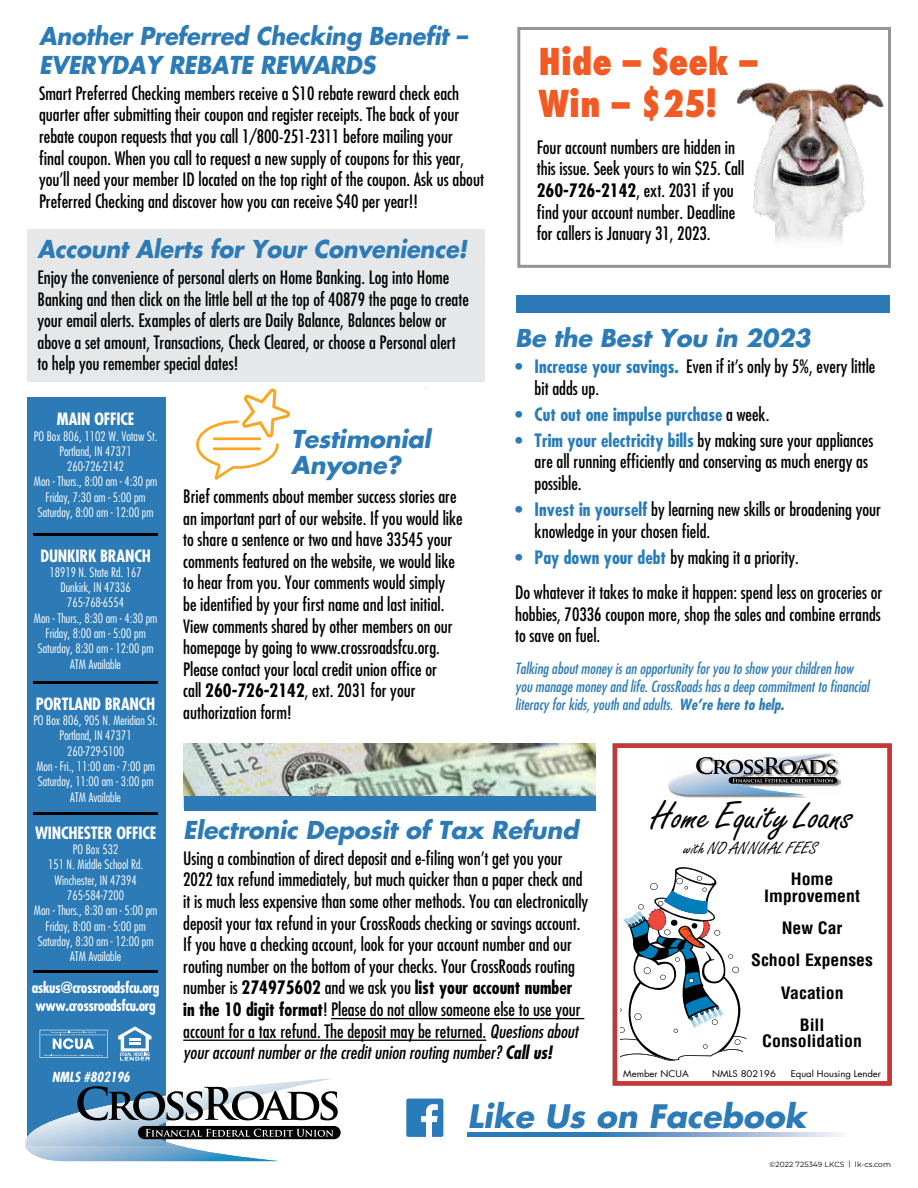
<style>
.page{position:relative;width:918px;height:1188px;background:#fff}
.page>*{position:absolute;margin:0;border:0;box-sizing:border-box;transform-origin:0 0}
.t1{font:39.15px "Freestyle Script";color:#000;scale:1.07 1}
.t2{font:800 condensed 36px/42px "Futura";color:#f15a22}
.t3{font:italic 700 31.5px "Futura";color:#2c7bb7}
.t4{font:italic 700 24px/28.5px "Futura";letter-spacing:-.01em;color:#2c7bb7;scale:.94 1}
.t5{font:italic 700 24px/25.5px "Futura";letter-spacing:-.01em;color:#2c7bb7}
.t6{font:condensed 18px/21.6px "Futura";color:#000}
.t7{font:700 condensed 18px "Futura";color:#297cb9}
.t8{font:17.55px "Freestyle Script";color:#000;scale:1.07 1}
.t9{font:700 condensed 16.65px/32.4px "Helvetica";color:#000;text-align:center;scale:1.07 1}
.t10{font:700 condensed 16.5px "Futura";letter-spacing:-.01em;color:#fff}
.t11{font:italic condensed 15px/18px "Futura";color:#2c7bb7}
.t12{font:700 condensed 15px/18px "Futura";letter-spacing:-.03em;color:#fff}
.t13{font:italic 700 condensed 13.5px "Futura";color:#fff}
.t14{font:300 condensed 12.75px/15.3px "Futura";color:#fff;text-align:center}
.t15{font:9px "Futura";color:#000;scale:1.07 1}
.t16{font:7.5px "Montserrat";letter-spacing:.01em;color:#000}
.s1{font-weight:700}
.s2{font-weight:700;color:#297cb9}
.s3{font-weight:400;color:#000}
.s4{font-style:italic}
.s5{font-weight:700;font-style:italic}
</style>
<div class="page">
<div style="left:27px;top:398px;width:138px;height:748px;background:#2c7bb7"></div>
<svg style="left:25px;top:1079px;width:313px;height:82px"></svg>
<svg style="left:406px;top:1099px;width:37px;height:38px"></svg>
<svg style="left:118px;top:1026px;width:33px;height:35px"></svg>
<svg style="left:39px;top:1029px;width:69px;height:29px"></svg>
<svg style="left:40px;top:1030px;width:68px;height:28px"></svg>
<hr style="left:33px;top:970px;width:125px;height:3px;background:#000">
<hr style="left:33px;top:812px;width:125px;height:3px;background:#000">
<hr style="left:33px;top:682px;width:125px;height:2px;background:#000">
<hr style="left:33px;top:533px;width:125px;height:3px;background:#000">
<svg style="left:468px;top:1133px;width:373px;height:4px"></svg>
<div style="left:27px;top:230px;width:458px;height:152px;background:#e6e7e8"></div>
<hr style="left:331px;top:1018px;width:253px;height:1px;background:#000">
<hr style="left:183px;top:1040px;width:303px;height:1px;background:#000">
<img style="left:675px;top:760px;width:165px;height:38px">
<div style="left:729px;top:777px;width:108px;height:7px;background:#000;border-radius:3px"></div>
<svg style="left:668px;top:753px;width:168px;height:42px"></svg>
<svg style="left:620px;top:867px;width:127px;height:196px"></svg>
<div style="left:613px;top:743px;width:279px;height:343px;border:4px solid #c33"></div>
<img style="left:184px;top:743px;width:412px;height:53px">
<div style="left:184px;top:796px;width:412px;height:15px;background:#2c7bb7"></div>
<img style="left:736px;top:82px;width:148px;height:161px">
<div style="left:517px;top:27px;width:374px;height:241px;border:3px solid #939598"></div>
<svg style="left:196px;top:388px;width:94px;height:92px"></svg>
<hr style="left:213px;top:437px;width:48px;height:3px;background:#faa621">
<hr style="left:213px;top:447px;width:48px;height:3px;background:#faa621">
<div style="left:516px;top:295px;width:374px;height:18px;background:#2c7bb7"></div>
<h3 class="t4" style="left:39px;top:21px;width:457px">Another Preferred Checking Benefit –<br>EVERYDAY REBATE REWARDS</h3>
<p class="t6" style="left:39px;top:82px;width:447px">Smart Preferred Checking members receive a $10 rebate reward check each quarter after submitting their coupon and register receipts. The back of your rebate coupon requests that you call 1/800-251-2311 before mailing your<br>final coupon. When you call to request a new supply of coupons for this year, you’ll need your member ID located on the top right of the coupon. Ask us about Preferred Checking and discover how you can receive $40 per year!!</p>
<h2 class="t2" style="left:539px;top:40px;width:220px">Hide – Seek –<br>Win – $25!</h2>
<p class="t6" style="left:537px;top:136px;width:209px">Four account numbers are hidden in this issue. Seek yours to win $25. Call <span class="s1">260-726-2142</span>, ext. 2031 if you find your account number. Deadline for callers is January 31, 2023.</p>
<h3 class="t4" style="left:38px;top:234px;width:459px">Account Alerts for Your Convenience!</h3>
<p class="t6" style="left:38px;top:266px;width:433px">Enjoy the convenience of personal alerts on Home Banking. Log into Home Banking and then click on the little bell at the top of 40879 the page to create your email alerts. Examples of alerts are Daily Balance, Balances below or above a set amount, Transactions, Check Cleared, or choose a Personal alert to help you remember special dates!</p>
<h3 class="t5" style="left:515px;top:325px;width:297px">Be the Best You in 2023</h3>
<p class="t6" style="left:535px;top:355px;width:342px;text-indent:-19px"><span class="s2">• Increase your savings.</span> Even if it’s only by 5%, every little bit adds up.</p>
<p class="t7" style="left:515px;top:402px;width:256px">• Cut out one impulse purchase <span class="s3">a week.</span></p>
<p class="t6" style="left:535px;top:429px;width:340px;text-indent:-19px"><span class="s2">• Trim your electricity bills</span> by making sure your appliances are all running efficiently and conserving as much energy as possible.</p>
<p class="t6" style="left:535px;top:498px;width:348px;text-indent:-19px"><span class="s2">• Invest in yourself</span> by learning new skills or broadening your knowledge in your chosen field.</p>
<p class="t6" style="left:515px;top:539px;width:369px;line-height:35.1px"><span class="s2">• Pay down your debt</span> by making it a priority.<br>Do whatever it takes to make it happen: spend less on groceries or</p>
<p class="t6" style="left:515px;top:603px;width:367px">hobbies, 70336 coupon more, shop the sales and combine errands to save on fuel.</p>
<p class="t11" style="left:515px;top:659px;width:356px">Talking about money is an opportunity for you to show your children how you manage money and life. CrossRoads has a deep commitment to financial literacy for kids, youth and adults. <span class="s1">We’re here to help.</span></p>
<p class="t10" style="left:57px;top:409px;width:79px">MAIN OFFICE</p>
<p class="t14" style="left:34px;top:428px;width:125px">PO Box 806, 1102 W. Votaw St.<br>Portland, IN 47371<br>260-726-2142<br>Mon - Thurs., 8:00 am - 4:30 pm<br>Friday, 7:30 am - 5:00 pm<br>Saturday, 8:00 am - 12:00 pm</p>
<p class="t10" style="left:40px;top:545px;width:112px">DUNKIRK BRANCH</p>
<p class="t14" style="left:34px;top:564px;width:125px">18919 N. State Rd. 167<br>Dunkirk, IN 47336<br>765-768-6554<br>Mon - Thurs., 8:30 am - 4:30 pm<br>Friday, 8:00 am - 5:00 pm<br>Saturday, 8:30 am - 12:00 pm<br>ATM Available</p>
<h3 class="t5" style="left:291px;top:426px;width:141px">Testimonial<br>Anyone?</h3>
<p class="t6" style="left:183px;top:485px;width:281px">Brief comments about member success stories are an important part of our website. If you would like to share a sentence or two and have 33545 your comments featured on the website, we would like to hear from you. Your comments would simply be identified by your first name and last initial.<br>View comments shared by other members on our homepage by going to www.crossroadsfcu.org.<br>Please contact your local credit union office or<br>call <span class="s1">260-726-2142</span>, ext. 2031 for your authorization form!</p>
<p class="t10" style="left:36px;top:693px;width:121px">PORTLAND BRANCH</p>
<p class="t14" style="left:33px;top:713px;width:126px">PO Box 806, 905 N. Meridian St.<br>Portland, IN 47371<br>260-729-5100<br>Mon - Fri., 11:00 am - 7:00 pm<br>Saturday, 11:00 am - 3:00 pm<br>ATM Available</p>
<h1 class="t1" style="left:651px;top:793px;width:190px">Home Equity Loans</h1>
<p class="t8" style="left:683px;top:838px;width:126px">with NO ANNUAL FEES</p>
<p class="t9" style="left:764px;top:871px;width:91px;line-height:16.2px">Home<br>Improvement</p>
<p class="t9" style="left:751px;top:912px;width:115px">New Car<br>School Expenses<br>Vacation<br>Bill</p>
<p class="t9" style="left:762px;top:1025px;width:95px">Consolidation</p>
<p class="t15" style="left:623px;top:1068px;width:63px">Member NCUA</p>
<p class="t15" style="left:712px;top:1068px;width:61px">NMLS 802196</p>
<p class="t15" style="left:791px;top:1068px;width:86px">Equal Housing Lender</p>
<h3 class="t5" style="left:183px;top:816px;width:397px">Electronic Deposit of Tax Refund</h3>
<p class="t6" style="left:183px;top:847px;width:407px">Using a combination of direct deposit and e-filing won’t get you your 2022 tax refund immediately, but much quicker than a paper check and it is much less expensive than some other methods. You can electronically deposit your tax refund in your CrossRoads checking or savings account.<br>If you have a checking account, look for your account number and our routing number on the bottom of your checks. Your CrossRoads routing number is <span class="s1">274975602</span> and we ask you <span class="s1">list your account number in the 10 digit format</span>! Please do not allow someone else to use your account for a tax refund. The deposit may be returned. <span class="s4">Questions about your account number or the credit union routing number?</span> <span class="s5">Call us!</span></p>
<p class="t10" style="left:35px;top:822px;width:123px">WINCHESTER OFFICE</p>
<p class="t14" style="left:34px;top:841px;width:125px">PO Box 532<br>151 N. Middle School Rd.<br>Winchester, IN 47394<br>765-584-7200<br>Mon - Thurs., 8:30 am - 5:00 pm<br>Friday, 8:00 am - 5:00 pm<br>Saturday, 8:30 am - 12:00 pm<br>ATM Available</p>
<p class="t12" style="left:32px;top:978px;width:129px">askus@crossroadsfcu.org www.crossroadsfcu.org</p>
<p class="t13" style="left:52px;top:1068px;width:80px">NMLS #802196</p>
<h3 class="t3" style="left:468px;top:1095px;width:340px">Like Us on Facebook</h3>
<p class="t16" style="left:769px;top:1159px;width:123px">©2022 725349 LKCS | lk-cs.com</p>
</div>
